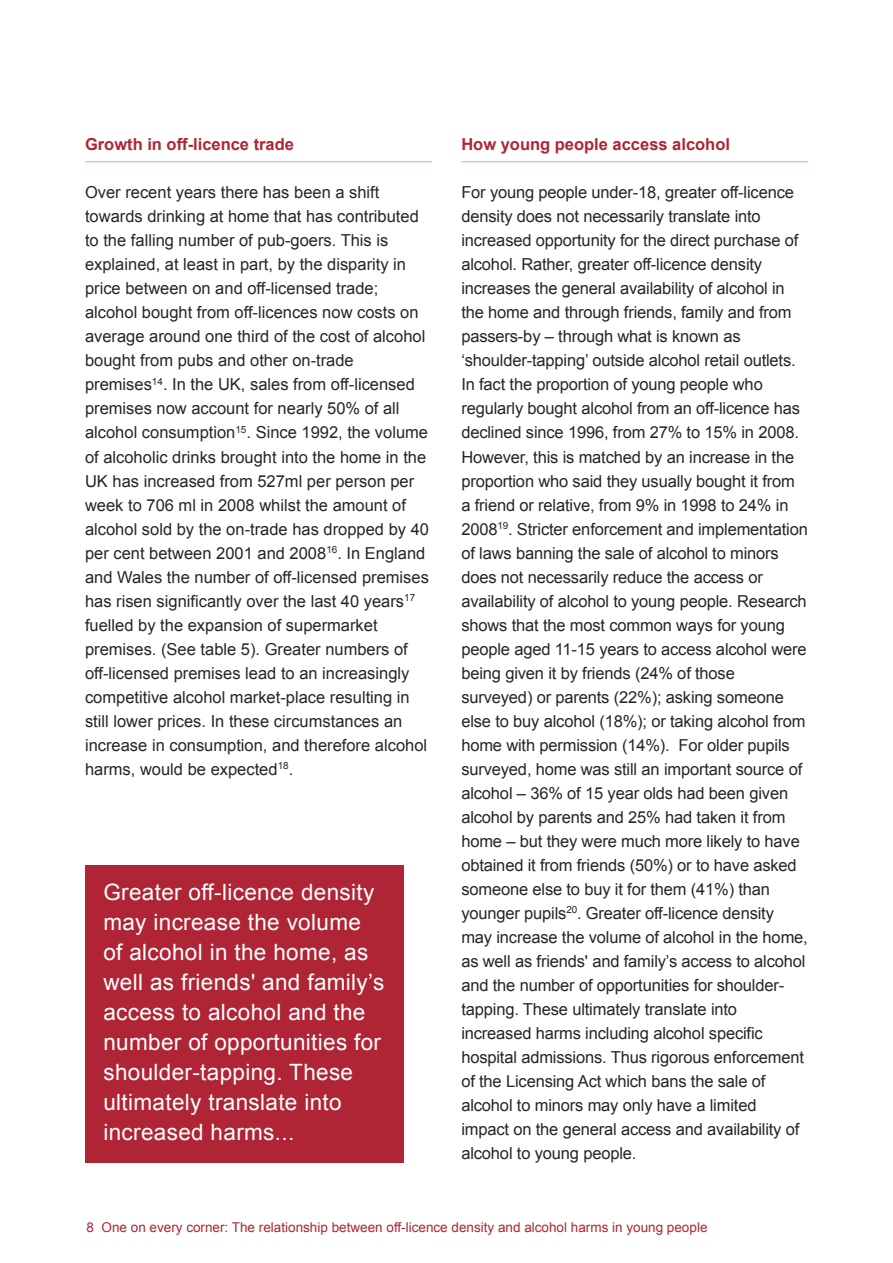
<style>
.page{position:relative;width:893px;height:1263px;background:#fff}
.page>*{position:absolute;margin:0;border:0;box-sizing:border-box;transform-origin:0 0}
.t1{font:22.5px/30px "Arial";letter-spacing:.015em;color:#fff}
.t2{font:16.5px/24px "Arial";letter-spacing:-.01em;color:#272627}
.t3{font:700 16.5px "Arial";color:#af2535}
.t4{font:13.5px "Arial";color:#af2535}
</style>
<div class="page">
<hr style="left:85px;top:161px;width:347px;height:1px;background:#e7bec2">
<hr style="left:461px;top:161px;width:347px;height:1px;background:#e7bec2">
<div style="left:85px;top:865px;width:318px;height:298px;background:#af2535"></div>
<p class="t3" style="left:85px;top:136px;width:211px">Growth in off-licence trade</p>
<p class="t2" style="left:85px;top:181px;width:345px">Over recent years there has been a shift towards drinking at home that has contributed to the falling number of pub-goers. This is explained, at least in part, by the disparity in price between on and off-licensed trade; alcohol bought from off-licences now costs on average around one third of the cost of alcohol bought from pubs and other on-trade premises<sup>14</sup>. In the UK, sales from off-licensed premises now account for nearly 50% of all alcohol consumption<sup>15</sup>. Since 1992, the volume of alcoholic drinks brought into the home in the UK has increased from 527ml per person per week to 706 ml in 2008 whilst the amount of alcohol sold by the on-trade has dropped by 40 per cent between 2001 and 2008<sup>16</sup>. In England and Wales the number of off-licensed premises has risen significantly over the last 40 years<sup>17 </sup>fuelled by the expansion of supermarket premises. (See table 5). Greater numbers of off-licensed premises lead to an increasingly competitive alcohol market-place resulting in still lower prices. In these circumstances an increase in consumption, and therefore alcohol harms, would be expected<sup>18</sup>.</p>
<h1 class="t1" style="left:103px;top:877px;width:282px">Greater off-licence density may increase the volume of alcohol in the home, as well as friends' and family’s access to alcohol and the number of opportunities for shoulder-tapping. These ultimately translate into increased harms...</h1>
<p class="t3" style="left:461px;top:136px;width:270px">How young people access alcohol</p>
<p class="t2" style="left:461px;top:181px;width:348px">For young people under-18, greater off-licence density does not necessarily translate into increased opportunity for the direct purchase of alcohol. Rather, greater off-licence density increases the general availability of alcohol in the home and through friends, family and from passers-by – through what is known as ‘shoulder-tapping’ outside alcohol retail outlets.<br>In fact the proportion of young people who regularly bought alcohol from an off-licence has declined since 1996, from 27% to 15% in 2008.<br>However, this is matched by an increase in the proportion who said they usually bought it from a friend or relative, from 9% in 1998 to 24% in 2008<sup>19</sup>. Stricter enforcement and implementation of laws banning the sale of alcohol to minors does not necessarily reduce the access or availability of alcohol to young people. Research shows that the most common ways for young people aged 11-15 years to access alcohol were being given it by friends (24% of those surveyed) or parents (22%); asking someone else to buy alcohol (18%); or taking alcohol from home with permission (14%). For older pupils surveyed, home was still an important source of alcohol – 36% of 15 year olds had been given alcohol by parents and 25% had taken it from home – but they were much more likely to have obtained it from friends (50%) or to have asked someone else to buy it for them (41%) than younger pupils<sup>20</sup>. Greater off-licence density may increase the volume of alcohol in the home, as well as friends' and family’s access to alcohol and the number of opportunities for shoulder&shy;tapping. These ultimately translate into increased harms including alcohol specific hospital admissions. Thus rigorous enforcement of the Licensing Act which bans the sale of alcohol to minors may only have a limited impact on the general access and availability of alcohol to young people.</p>
<p class="t4" style="left:87px;top:1219px;width:622px">8 One on every corner: The relationship between off-licence density and alcohol harms in young people</p>
</div>
